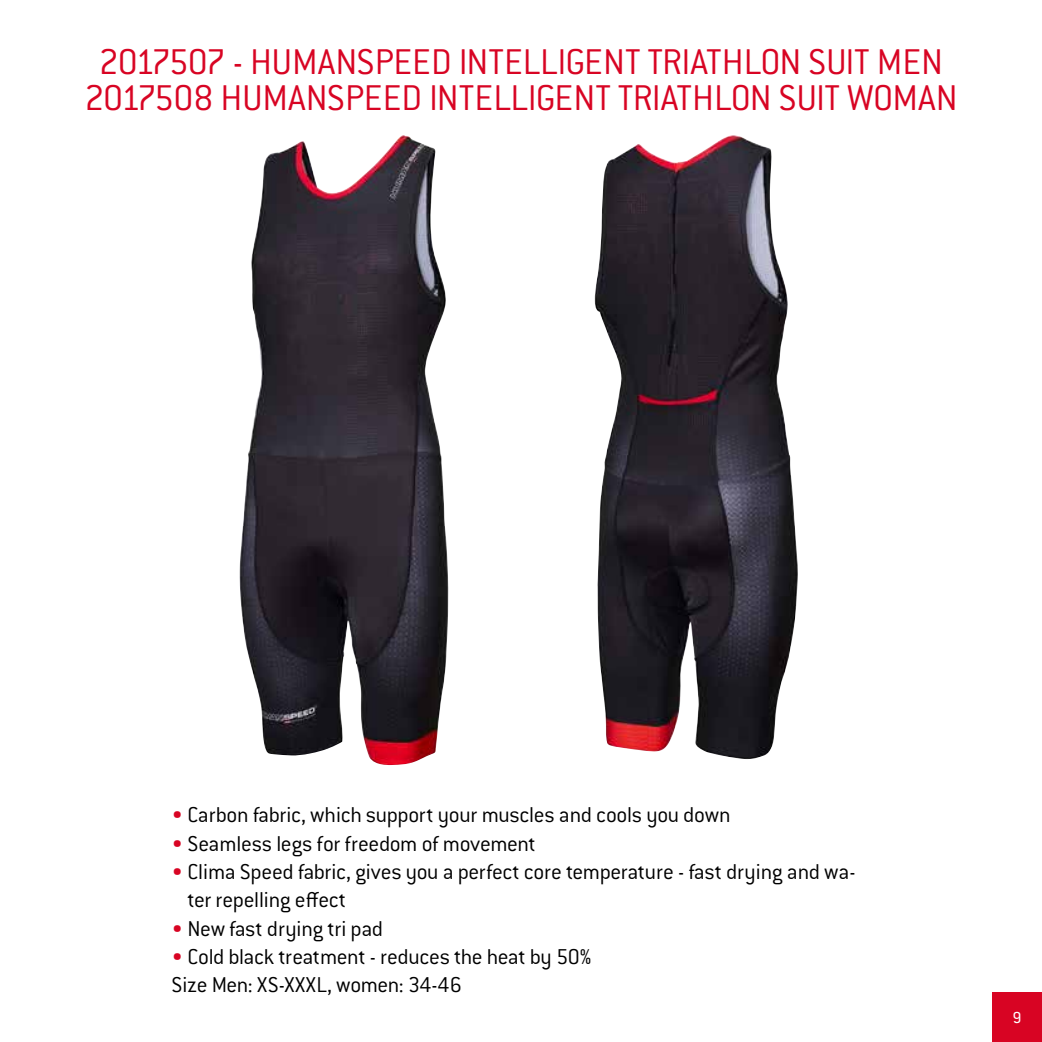
<style>
.page{position:relative;width:1042px;height:1042px;background:#fff}
.page>*{position:absolute;margin:0;border:0;box-sizing:border-box;transform-origin:0 0}
.t1{font:300 39.38px/35.4px "Conduit ITC Std";letter-spacing:-.01em;color:#d80423;text-align:center}
.t2{font:300 23.62px/28.3px "Conduit ITC Std";letter-spacing:-.015em;color:#000}
.t3{font:17.5px "Conduit ITC Std";color:#fff}
.s1{color:#d80423}
</style>
<div class="page">
<div style="left:992px;top:992px;width:50px;height:50px;background:#d80423"></div>
<img style="left:240px;top:135px;width:208px;height:630px">
<img style="left:595px;top:135px;width:203px;height:624px">
<h1 class="t1" style="left:84px;top:43px;width:875px">2017507 - HUMANSPEED INTELLIGENT TRIATHLON SUIT MEN<br>2017508 HUMANSPEED INTELLIGENT TRIATHLON SUIT WOMAN</h1>
<p class="t2" style="left:172px;top:800px;width:560px"><span class="s1">•</span> Carbon fabric, which support your muscles and cools you down</p>
<p class="t2" style="left:172px;top:828px;width:366px"><span class="s1">•</span> Seamless legs for freedom of movement</p>
<p class="t2" style="left:187px;top:856px;width:669px;text-indent:-16px"><span class="s1">•</span> Clima Speed fabric, gives you a perfect core temperature - fast drying and wa&shy;ter repelling effect</p>
<p class="t2" style="left:172px;top:913px;width:213px"><span class="s1">•</span> New fast drying tri pad</p>
<p class="t2" style="left:172px;top:942px;width:421px"><span class="s1">•</span> Cold black treatment - reduces the heat by 50%<br>Size Men: XS-XXXL, women: 34-46</p>
<p class="t3" style="left:1013px;top:1006px;width:10px">9</p>
</div>
